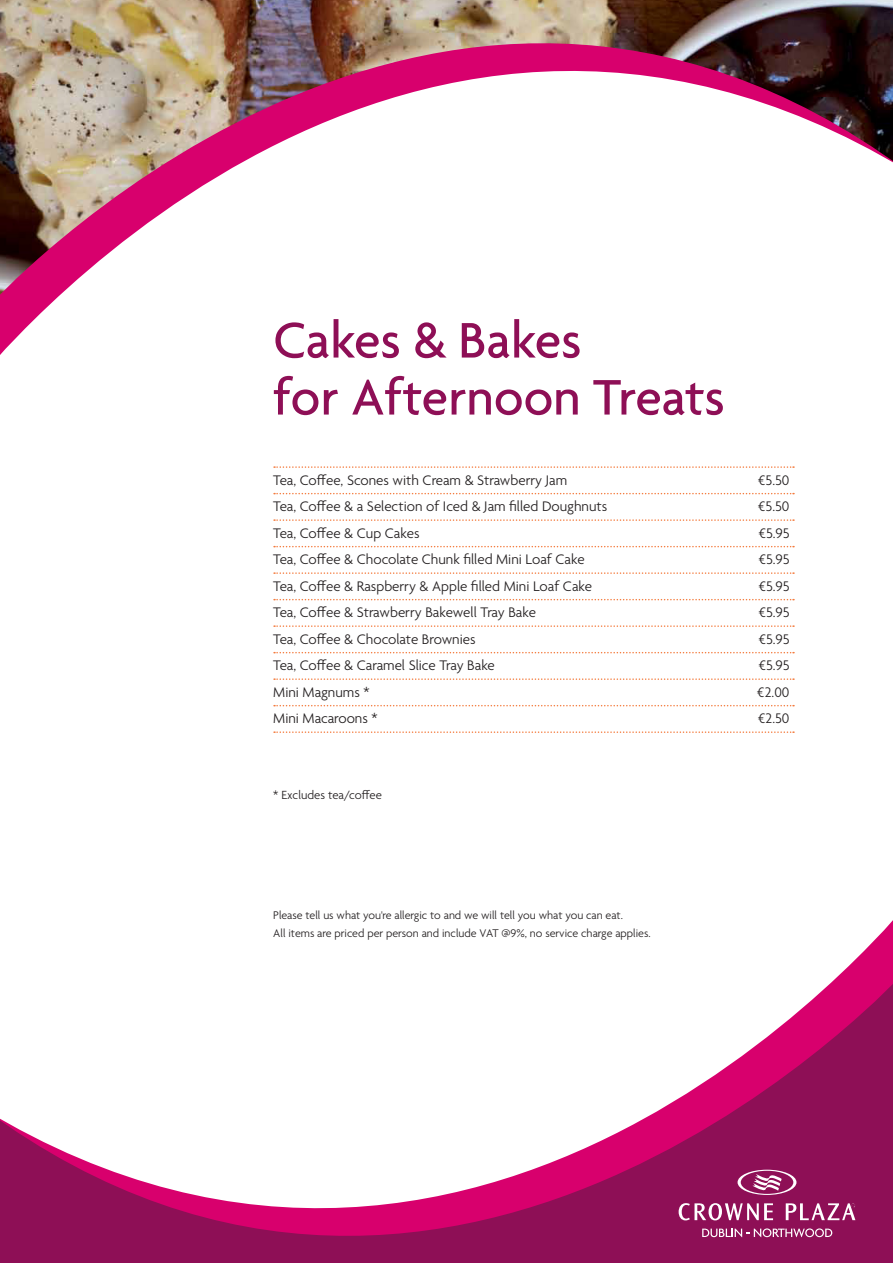
<style>
.page{position:relative;width:893px;height:1263px;background:#fff}
.page>*{position:absolute;margin:0;border:0;box-sizing:border-box;transform-origin:0 0}
.t1{font:500 54px "Agenda";color:#8e0f56}
.Line_above_Orange{font:300 15px "Agenda";color:#231f20}
.Body_Text{font:300 12.75px "Agenda";color:#231f20}
.Body_Text-2{font:300 12px "Agenda";color:#231f20}
</style>
<div class="page">
<svg style="left:0;top:971px;width:893px;height:292px"></svg>
<img style="left:0;top:0;width:893px;height:308px">
<svg style="left:737px;top:1170px;width:59px;height:25px"></svg>
<svg style="left:702px;top:1228px;width:130px;height:9px"></svg>
<svg style="left:679px;top:1203px;width:94px;height:17px"></svg>
<svg style="left:786px;top:1203px;width:70px;height:17px"></svg>
<svg style="left:274px;top:466px;width:520px;height:2px"></svg>
<svg style="left:274px;top:493px;width:520px;height:1px"></svg>
<svg style="left:274px;top:519px;width:520px;height:2px"></svg>
<svg style="left:274px;top:546px;width:520px;height:1px"></svg>
<svg style="left:274px;top:572px;width:520px;height:2px"></svg>
<svg style="left:274px;top:599px;width:520px;height:1px"></svg>
<svg style="left:274px;top:625px;width:520px;height:2px"></svg>
<svg style="left:274px;top:652px;width:520px;height:1px"></svg>
<svg style="left:274px;top:678px;width:520px;height:2px"></svg>
<svg style="left:274px;top:705px;width:520px;height:1px"></svg>
<svg style="left:274px;top:731px;width:520px;height:2px"></svg>
<p class="t1" style="left:273px;top:307px;width:310px">Cakes &amp; Bakes</p>
<p class="t1" style="left:273px;top:364px;width:453px">for Afternoon Treats</p>
<p class="Line_above_Orange" style="left:273px;top:472px;width:295px">Tea, Coffee, Scones with Cream &amp; Strawberry Jam</p>
<p class="Line_above_Orange" style="left:758px;top:472px;width:33px">€5.50</p>
<p class="Line_above_Orange" style="left:273px;top:498px;width:335px">Tea, Coffee &amp; a Selection of Iced &amp; Jam filled Doughnuts</p>
<p class="Line_above_Orange" style="left:758px;top:498px;width:33px">€5.50</p>
<p class="Line_above_Orange" style="left:273px;top:525px;width:148px">Tea, Coffee &amp; Cup Cakes</p>
<p class="Line_above_Orange" style="left:759px;top:525px;width:32px">€5.95</p>
<p class="Line_above_Orange" style="left:273px;top:551px;width:313px">Tea, Coffee &amp; Chocolate Chunk filled Mini Loaf Cake</p>
<p class="Line_above_Orange" style="left:759px;top:551px;width:32px">€5.95</p>
<p class="Line_above_Orange" style="left:273px;top:578px;width:320px">Tea, Coffee &amp; Raspberry &amp; Apple filled Mini Loaf Cake</p>
<p class="Line_above_Orange" style="left:759px;top:578px;width:32px">€5.95</p>
<p class="Line_above_Orange" style="left:273px;top:604px;width:264px">Tea, Coffee &amp; Strawberry Bakewell Tray Bake</p>
<p class="Line_above_Orange" style="left:759px;top:604px;width:32px">€5.95</p>
<p class="Line_above_Orange" style="left:273px;top:631px;width:204px">Tea, Coffee &amp; Chocolate Brownies</p>
<p class="Line_above_Orange" style="left:759px;top:631px;width:32px">€5.95</p>
<p class="Line_above_Orange" style="left:273px;top:657px;width:223px">Tea, Coffee &amp; Caramel Slice Tray Bake</p>
<p class="Line_above_Orange" style="left:759px;top:657px;width:32px">€5.95</p>
<p class="Line_above_Orange" style="left:273px;top:684px;width:98px">Mini Magnums *</p>
<p class="Line_above_Orange" style="left:757px;top:684px;width:34px">€2.00</p>
<p class="Line_above_Orange" style="left:273px;top:710px;width:106px">Mini Macaroons *</p>
<p class="Line_above_Orange" style="left:758px;top:710px;width:33px">€2.50</p>
<p class="Body_Text" style="left:273px;top:788px;width:110px">* Excludes tea/coffee</p>
<p class="Body_Text-2" style="left:273px;top:908px;width:351px">Please tell us what you're allergic to and we will tell you what you can eat.</p>
<p class="Body_Text-2" style="left:273px;top:926px;width:379px">All items are priced per person and include VAT @9%, no service charge applies.</p>
</div>
